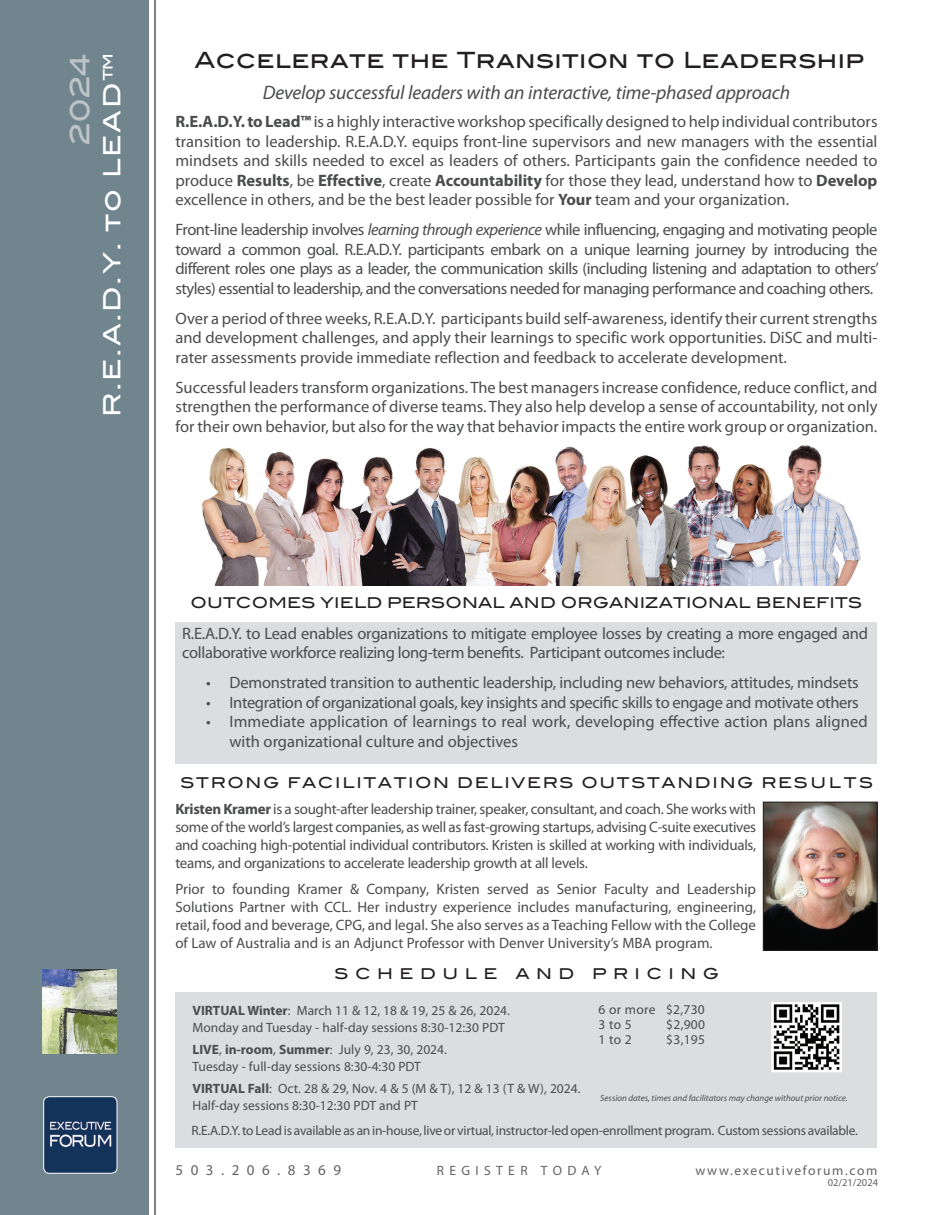
<style>
.page{position:relative;width:945px;height:1215px;background:#fff}
.page>*{position:absolute;margin:0;border:0;box-sizing:border-box;transform-origin:0 0}
.t1{font:500 27px "ITC Blair Com";color:#bdc3c7}
.t2{font:500 24px "ITC Blair Com";color:#fff}
.t3{font:500 22.5px "ITC Blair Com";letter-spacing:.02em;color:#231f20}
.t4{font:italic 19.5px "Myriad Pro";letter-spacing:-.01em;color:#4b4c4d}
.t5{font:16.5px/19.5px "Myriad Pro";letter-spacing:-.01em;color:#4b4c4d;text-align:justify}
.t6{font:15px/18px "Myriad Pro";letter-spacing:-.02em;color:#4b4c4d;text-align:justify}
.t7{font:500 15px "ITC Blair Com";letter-spacing:.01em;color:#231f20}
.t8{font:500 15px "ITC Blair Com";letter-spacing:.11em;color:#231f20}
.t9{font:500 15px "ITC Blair Com";letter-spacing:.43em;color:#231f20}
.t10{font:15px "Myriad Pro";letter-spacing:.5em;color:#636366}
.t11{font:13.5px/16.5px "Myriad Pro";color:#4b4c4d}
.t12{font:13.5px "Myriad Pro";letter-spacing:-.02em;color:#4b4c4d}
.t13{font:13.5px "Myriad Pro";letter-spacing:.12em;color:#636366}
.t14{font:13.5px/15.1px "Myriad Pro";letter-spacing:.02em;color:#4b4c4d}
.t15{font:13.5px "Myriad Pro";letter-spacing:.4em;color:#636366}
.t16{font:10.5px "Myriad Pro";color:#636366}
.t17{font:italic 9px "Myriad Pro";color:#4b4c4d}
.s1{font-weight:700}
.s2{font-style:italic}
</style>
<div class="page">
<div style="left:0;top:0;width:148px;height:1215px;background:#70858d"></div>
<img style="left:42px;top:969px;width:75px;height:84px">
<img style="left:45px;top:1097px;width:72px;height:76px">
<div style="left:43px;top:1096px;width:74px;height:78px;border:1px solid #fff;border-radius:6px"></div>
<div style="left:176px;top:992px;width:701px;height:155px;background:#dcdddf"></div>
<img style="left:771px;top:1002px;width:71px;height:70px">
<img style="left:765px;top:804px;width:110px;height:145px">
<div style="left:763px;top:802px;width:114px;height:149px;border:1px solid #231f20"></div>
<hr style="left:154px;top:0;width:2px;height:1215px;background:#231f20">
<div style="left:176px;top:622px;width:702px;height:141px;background:#dcdddf"></div>
<img style="left:202px;top:444px;width:659px;height:142px">
<h1 class="t1" style="left:64px;top:145px;width:92px;rotate:-90deg">2024</h1>
<h2 class="t2" style="left:97px;top:417px;width:364px;rotate:-90deg">R.e .a.d .y. to Lead™</h2>
<h3 class="t3" style="left:195px;top:47px;width:671px">Accelerate the Transition to Leadership</h3>
<p class="t4" style="left:263px;top:80px;width:529px">Develop successful leaders with an interactive, time-phased approach</p>
<p class="t5" style="left:176px;top:112px;width:704px"><span class="s1">R.E.A.D.Y. to Lead™</span> is a highly interactive workshop specifically designed to help individual contributors transition to leadership. R.E.A.D.Y. equips front-line supervisors and new managers with the essential mindsets and skills needed to excel as leaders of others. Participants gain the confidence needed to produce <span class="s1">Results</span>, be <span class="s1">Effective</span>, create <span class="s1">Accountability</span> for those they lead, understand how to <span class="s1">Develop </span>excellence in others, and be the best leader possible for <span class="s1">Your</span> team and your organization.</p>
<p class="t5" style="left:176px;top:220px;width:705px">Front-line leadership involves <span class="s2">learning through experience</span> while influencing, engaging and motivating people toward a common goal. R.E.A.D.Y. participants embark on a unique learning journey by introducing the different roles one plays as a leader, the communication skills (including listening and adaptation to others’ styles) essential to leadership, and the conversations needed for managing performance and coaching others.</p>
<p class="t5" style="left:176px;top:308px;width:703px">Over a period of three weeks, R.E.A.D.Y. participants build self-awareness, identify their current strengths and development challenges, and apply their learnings to specific work opportunities. DiSC and multi&shy;rater assessments provide immediate reflection and feedback to accelerate development.</p>
<p class="t5" style="left:176px;top:377px;width:704px">Successful leaders transform organizations. The best managers increase confidence, reduce conflict, and strengthen the performance of diverse teams. They also help develop a sense of accountability, not only for their own behavior, but also for the way that behavior impacts the entire work group or organization.</p>
<p class="t7" style="left:191px;top:594px;width:673px">OUTCOMES YIELD PERSONAL AND ORGANIZATIONAL BENEFITS</p>
<p class="t5" style="left:182px;top:623px;width:687px">R.E.A.D.Y. to Lead enables organizations to mitigate employee losses by creating a more engaged and collaborative workforce realizing long-term benefits. Participant outcomes include:</p>
<p class="t5" style="left:206px;top:673px;width:654px">• Demonstrated transition to authentic leadership, including new behaviors, attitudes, mindsets</p>
<p class="t5" style="left:206px;top:692px;width:654px">• Integration of organizational goals, key insights and specific skills to engage and motivate others</p>
<p class="t5" style="left:229px;top:712px;width:640px;text-indent:-23px">• Immediate application of learnings to real work, developing effective action plans aligned with organizational culture and objectives</p>
<p class="t8" style="left:181px;top:774px;width:694px">STRONG FACILITATION DELIVERS OUTSTANDING RESULTS</p>
<p class="t6" style="left:175px;top:800px;width:582px"><span class="s1">Kristen Kramer</span> is a sought-after leadership trainer, speaker, consultant, and coach. She works with some of the world’s largest companies, as well as fast-growing startups, advising C-suite executives and coaching high-potential individual contributors. Kristen is skilled at working with individuals, teams, and organizations to accelerate leadership growth at all levels.</p>
<p class="t6" style="left:175px;top:879px;width:582px">Prior to founding Kramer &amp; Company, Kristen served as Senior Faculty and Leadership Solutions Partner with CCL. Her industry experience includes manufacturing, engineering, retail, food and beverage, CPG, and legal. She also serves as a Teaching Fellow with the College of Law of Australia and is an Adjunct Professor with Denver University’s MBA program.</p>
<p class="t9" style="left:334px;top:965px;width:386px">SCHEDULE AND PRICING</p>
<p class="t14" style="left:599px;top:1002px;width:108px">6 or more $2,730<br>3 to 5</p>
<p class="t11" style="left:193px;top:1002px;width:319px"><span class="s1">VIRTUAL Winter</span>: March 11 &amp; 12, 18 &amp; 19, 25 &amp; 26, 2024.<br>Monday and Tuesday - half-day sessions 8:30-12:30 PDT</p>
<p class="t11" style="left:193px;top:1041px;width:256px"><span class="s1">LIVE</span>, <span class="s1">in-room</span>, <span class="s1">Summer</span>: July 9, 23, 30, 2024.<br>Tuesday - full-day sessions 8:30-4:30 PDT</p>
<p class="t11" style="left:193px;top:1080px;width:390px"><span class="s1">VIRTUAL Fall</span>: Oct. 28 &amp; 29, Nov. 4 &amp; 5 (M &amp; T), 12 &amp; 13 (T &amp; W), 2024.<br>Half-day sessions 8:30-12:30 PDT and PT</p>
<p class="t17" style="left:600px;top:1092px;width:249px">Session dates, times and facilitators may change without prior notice.</p>
<p class="t12" style="left:191px;top:1122px;width:668px">R.E.A.D.Y. to Lead is available as an in-house, live or virtual, instructor-led open-enrollment program. Custom sessions available.</p>
<p class="t11" style="left:666px;top:1016px;width:40px">$2,900</p>
<p class="t11" style="left:599px;top:1031px;width:35px">1 to 2</p>
<p class="t11" style="left:666px;top:1031px;width:40px">$3,195</p>
<p class="t10" style="left:176px;top:1160px;width:167px">503.206.8369</p>
<p class="t15" style="left:437px;top:1162px;width:166px">REGISTER TODAY</p>
<p class="t13" style="left:696px;top:1162px;width:183px">www.executiveforum.com</p>
<p class="t16" style="left:828px;top:1176px;width:52px">02/21/2024</p>
</div>
